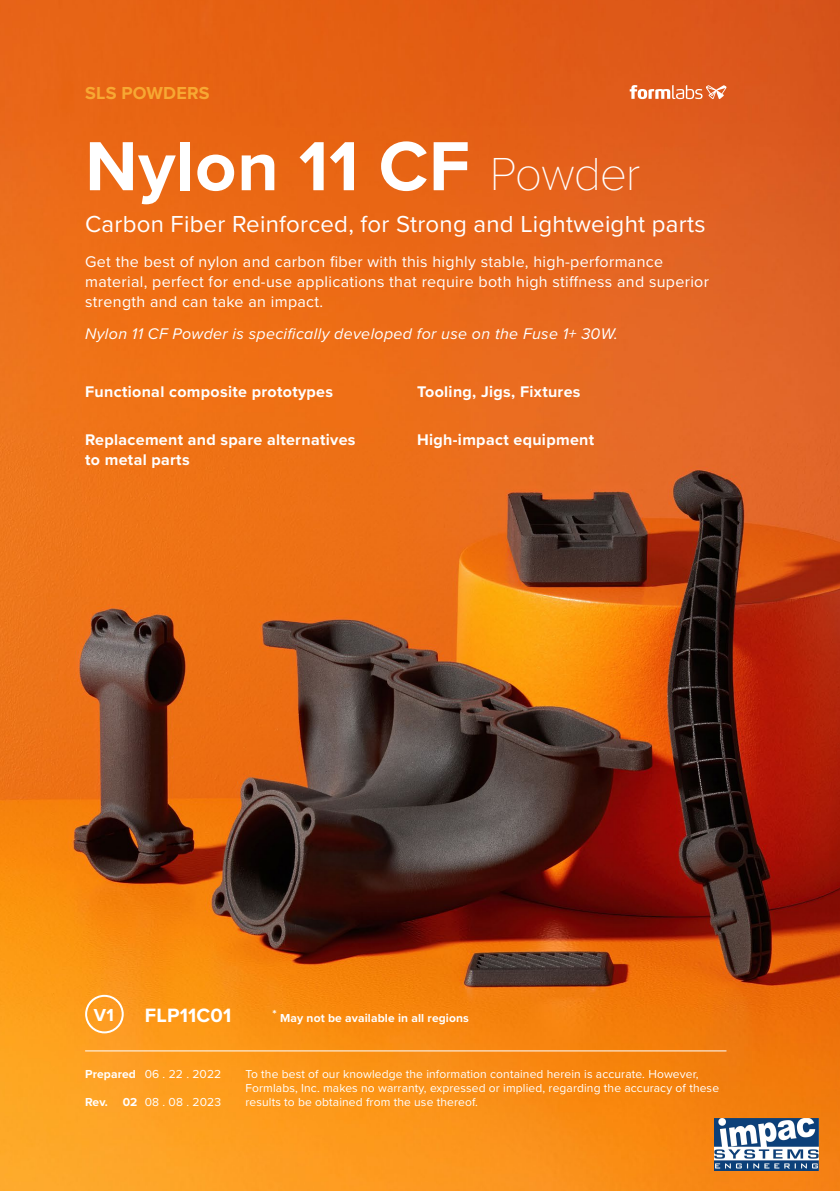
<style>
.page{position:relative;width:840px;height:1191px;background:#fff}
.page>*{position:absolute;margin:0;border:0;box-sizing:border-box;transform-origin:0 0}
.t1{font:700 72px "Proxima Nova";letter-spacing:.01em;color:#fff}
.t2{font:24px "Proxima Nova";letter-spacing:.01em;color:#fff}
.t3{font:700 20px "Proxima Nova";letter-spacing:.01em;color:#fff}
.t4{font:700 18px "Proxima Nova";letter-spacing:.01em;color:#f7a833}
.t5{font:700 18px "Proxima Nova";color:#fff}
.t6{font:16px/20px "Proxima Nova";letter-spacing:.02em;color:#fff}
.t7{font:700 16px/20px "Proxima Nova";letter-spacing:.02em;color:#fff}
.t8{font:italic 16px "Proxima Nova";letter-spacing:.02em;color:#fff}
.t9{font:12px/14px "Proxima Nova";letter-spacing:.01em;color:#fff}
.t10{font:700 12px "Proxima Nova";letter-spacing:.01em;color:#fff}
.s1{font-family:"Proxima Nova T";font-weight:100;font-size:48px}
.s2{font-weight:700}
</style>
<div class="page">
<img style="left:0;top:0;width:839px;height:1191px">
<hr style="left:85px;top:1050px;width:641px;height:1px;background:#fff">
<div style="left:85px;top:994px;width:39px;height:39px;border:2px solid #fff;border-radius:50%"></div>
<svg style="left:629px;top:85px;width:97px;height:14px"></svg>
<img style="left:713px;top:1118px;width:104px;height:52px">
<h3 class="t4" style="left:85px;top:80px;width:126px">SLS POWDERS</h3>
<h1 class="t1" style="left:85px;top:112px;width:556px">Nylon 11 CF <span class="s1">Powder</span></h1>
<h2 class="t2" style="left:85px;top:206px;width:621px">Carbon Fiber Reinforced, for Strong and Lightweight parts</h2>
<h3 class="t6" style="left:85px;top:251px;width:625px">Get the best of nylon and carbon fiber with this highly stable, high-performance material, perfect for end-use applications that require both high stiffness and superior strength and can take an impact.</h3>
<h3 class="t8" style="left:85px;top:321px;width:534px">Nylon 11 CF Powder is specifically developed for use on the Fuse 1+ 30W.</h3>
<h3 class="t7" style="left:85px;top:381px;width:249px">Functional composite prototypes</h3>
<h3 class="t7" style="left:417px;top:381px;width:165px">Tooling, Jigs, Fixtures</h3>
<h3 class="t7" style="left:85px;top:429px;width:272px">Replacement and spare alternatives to metal parts</h3>
<h3 class="t7" style="left:417px;top:429px;width:178px">High-impact equipment</h3>
<h3 class="t5" style="left:94px;top:1001px;width:21px">V1</h3>
<h3 class="t3" style="left:145px;top:1000px;width:88px">FLP11C01</h3>
<p class="t10" style="left:272px;top:1009px;width:198px">* May not be available in all regions</p>
<p class="t9" style="left:85px;top:1066px;width:138px"><span class="s2">Prepared</span> 06 . 22 . 2022</p>
<p class="t9" style="left:245px;top:1066px;width:475px">To the best of our knowledge the information contained herein is accurate. However,<br>Formlabs, Inc. makes no warranty, expressed or implied, regarding the accuracy of these</p>
<p class="t9" style="left:85px;top:1094px;width:137px"><span class="s2">Rev. 02</span> 08 . 08 . 2023</p>
<p class="t9" style="left:245px;top:1094px;width:234px">results to be obtained from the use thereof.</p>
</div>
